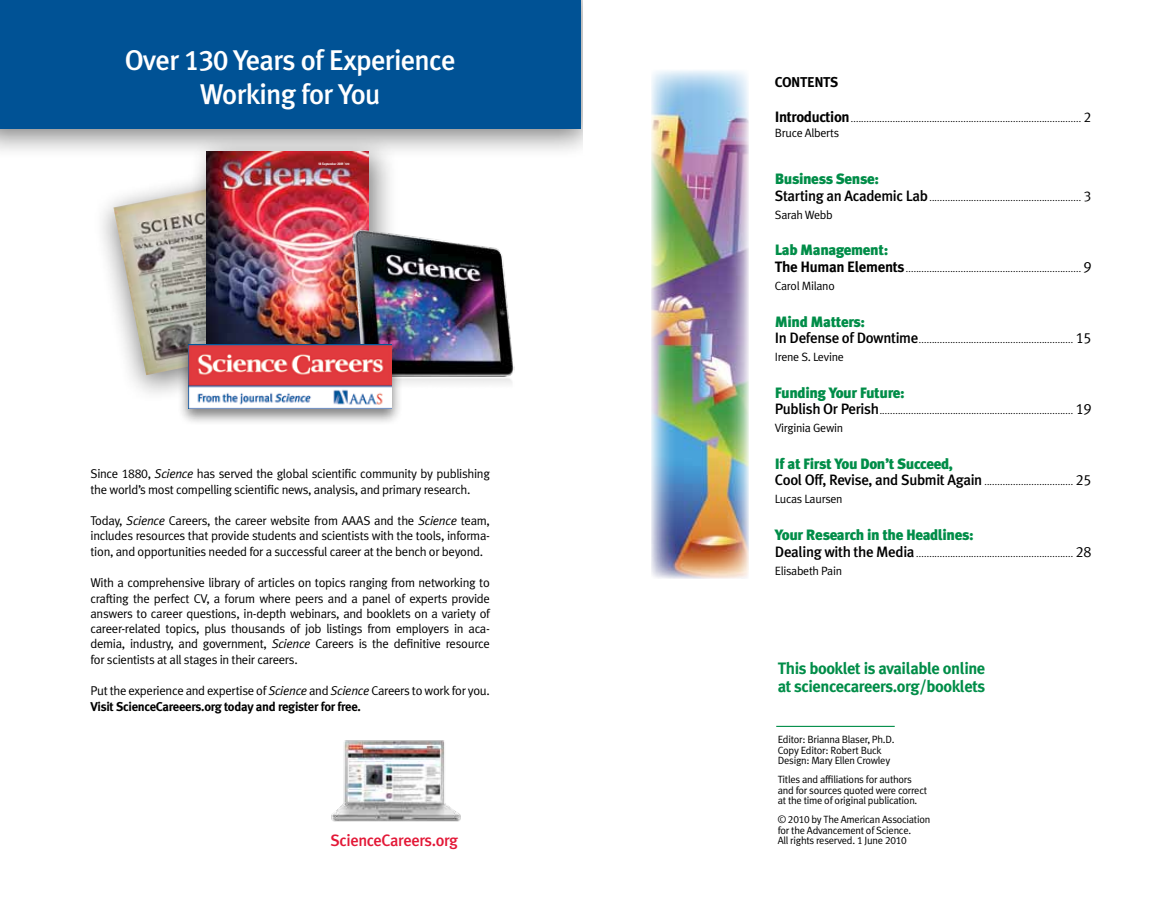
<style>
.page{position:relative;width:1161px;height:905px;background:#fff}
.page>*{position:absolute;margin:0;border:0;box-sizing:border-box;transform-origin:0 0}
.t1{font:500 28.5px/34.5px "Meta Plus";letter-spacing:-.025em;color:#fff;text-align:center}
.t2{font:700 16.5px/18px "Meta Plus";letter-spacing:-.025em;color:#008d48}
.t3{font:500 16.5px "Meta Plus";letter-spacing:-.025em;color:#e31837}
.t4{font:900 15px "Meta Plus";letter-spacing:-.025em;color:#008d48}
.t5{font:700 14.25px "Meta Plus";letter-spacing:-.025em;color:#000}
.t6{font:12.75px/15.3px "Meta Plus Normal";letter-spacing:-.025em;color:#000;text-align:justify}
.t7{font:700 12.75px "Meta Plus";letter-spacing:-.025em;color:#000}
.t8{font:12px "Meta Plus Normal";letter-spacing:-.025em;color:#000}
.t9{font:10.5px/10.5px "Meta Plus Normal";letter-spacing:-.025em;color:#000}
.t10{font:9px "Meta Plus Normal Caps";color:#000}
.t11{font:700 condensed 3.3px "Univers LT";color:#fff}
.s1{font-family:"Meta Plus Medium Caps";font-weight:400}
.s2{font-weight:300;font-stretch:normal;font-size:3px}
.s3{font-size:3px}
.s4{font-family:"Meta Plus Normal Caps"}
.s5{font-style:italic}
.s6{font-family:"Meta Plus";font-weight:700;font-size:15px}
.s7{font-size:14.25px}
.s8{font-family:"Meta Plus";font-weight:500;font-size:15px}
.s9{font-size:15px}
</style>
<div class="page">
<div style="left:88px;top:164px;width:197px;height:237px;background:#000;opacity:.5"></div>
<img style="left:113px;top:183px;width:74px;height:192px">
<div style="left:187px;top:133px;width:211px;height:257px;background:#000;opacity:.5"></div>
<img style="left:206px;top:159px;width:162px;height:178px">
<img style="left:345px;top:228px;width:170px;height:156px">
<div style="left:0;top:0;width:604px;height:159px;background:#000;opacity:.5"></div>
<div style="left:0;top:0;width:580px;height:129px;background:#005295"></div>
<img style="left:331px;top:740px;width:130px;height:82px">
<div style="left:175px;top:337px;width:227px;height:88px;background:#000;opacity:.5"></div>
<img style="left:189px;top:344px;width:203px;height:64px">
<img style="left:651px;top:70px;width:98px;height:508px">
<hr style="left:776px;top:725px;width:119px;height:2px;background:#008d48">
<div style="left:583px;top:0;width:47px;height:154px;background:#fff"></div>
<h1 class="t1" style="left:125px;top:42px;width:332px">Over <span class="s1">130</span> Years of Experience<br>Working for You</h1>
<p class="t11" style="left:319px;top:161px;width:33px">18 September 2009 <span class="s2">|</span> <span class="s3">$10</span></p>
<p class="t6" style="left:90px;top:466px;width:401px">Since <span class="s4">1880</span>, <span class="s5">Science</span> has served the global scientific community by publishing the world’s most compelling scientific news, analysis, and primary research.</p>
<p class="t6" style="left:90px;top:513px;width:401px">Today, <span class="s5">Science</span> Careers, the career website from AAAS and the <span class="s5">Science</span> team, includes resources that provide students and scientists with the tools, informa&shy;tion, and opportunities needed for a successful career at the bench or beyond.</p>
<p class="t6" style="left:90px;top:575px;width:401px">With a comprehensive library of articles on topics ranging from networking to crafting the perfect CV, a forum where peers and a panel of experts provide answers to career questions, in-depth webinars, and booklets on a variety of career-related topics, plus thousands of job listings from employers in aca&shy;demia, industry, and government, <span class="s5">Science</span> Careers is the definitive resource for scientists at all stages in their careers.</p>
<p class="t6" style="left:90px;top:683px;width:401px">Put the experience and expertise of <span class="s5">Science</span> and <span class="s5">Science</span> Careers to work for you.</p>
<p class="t7" style="left:90px;top:698px;width:272px">Visit ScienceCareeers.org today and register for free.</p>
<p class="t3" style="left:330px;top:830px;width:129px">ScienceCareers.org</p>
<p class="t5" style="left:775px;top:74px;width:57px">Conte nts</p>
<p class="t10" style="left:775px;top:114px;width:318px"><span class="s6">Introduction</span>........................................................................................ <span class="s7">2</span></p>
<p class="t8" style="left:775px;top:126px;width:66px">Bruce Alberts</p>
<p class="t4" style="left:775px;top:170px;width:106px">Business Sense:</p>
<p class="t10" style="left:775px;top:192px;width:318px"><span class="s8">Starting an Academic Lab</span>.......................................................... <span class="s7">3</span></p>
<p class="t8" style="left:775px;top:208px;width:59px">Sarah Webb</p>
<p class="t4" style="left:775px;top:241px;width:115px">Lab Management:</p>
<p class="t10" style="left:775px;top:264px;width:318px"><span class="s6">The Human Elements</span>................................................................... <span class="s9">9</span></p>
<p class="t8" style="left:775px;top:279px;width:61px">Carol Milano</p>
<p class="t4" style="left:775px;top:312px;width:92px">Mind Matters:</p>
<p class="t10" style="left:775px;top:335px;width:318px"><span class="s8">In Defense of Downtime</span>........................................................... <span class="s9">15</span></p>
<p class="t8" style="left:775px;top:350px;width:70px">Irene S. Levine</p>
<p class="t4" style="left:775px;top:384px;width:131px">Funding Your Future:</p>
<p class="t10" style="left:775px;top:406px;width:318px"><span class="s8">Publish Or Perish</span>.......................................................................... <span class="s9">19</span></p>
<p class="t8" style="left:775px;top:421px;width:70px">Virginia Gewin</p>
<p class="t4" style="left:775px;top:455px;width:179px">If at First You Don’t Succeed,</p>
<p class="t10" style="left:775px;top:477px;width:318px"><span class="s8">Cool Off, Revise, and Submit Again</span> .................................. <span class="s9">25</span></p>
<p class="t8" style="left:775px;top:492px;width:69px">Lucas Laursen</p>
<p class="t4" style="left:775px;top:526px;width:200px">Your Research in the Headlines:</p>
<p class="t10" style="left:775px;top:548px;width:318px"><span class="s8">Dealing with the Media</span> ............................................................ <span class="s9">28</span></p>
<p class="t8" style="left:775px;top:563px;width:69px">Elisabeth Pain</p>
<p class="t2" style="left:778px;top:659px;width:209px">This booklet is available online at sciencecareers.org/booklets</p>
<p class="t9" style="left:778px;top:734px;width:118px">Editor: Brianna Blaser, Ph.D.<br>Copy Editor: Robert Buck<br>Design: Mary Ellen Crowley</p>
<p class="t9" style="left:778px;top:774px;width:151px">Titles and affiliations for authors and for sources quoted were correct at the time of original publication.</p>
<p class="t9" style="left:778px;top:814px;width:154px">© <span class="s4">2010</span> by The American Association for the Advancement of Science.<br>All rights reserved. <span class="s4">1</span> June <span class="s4">2010</span></p>
</div>
